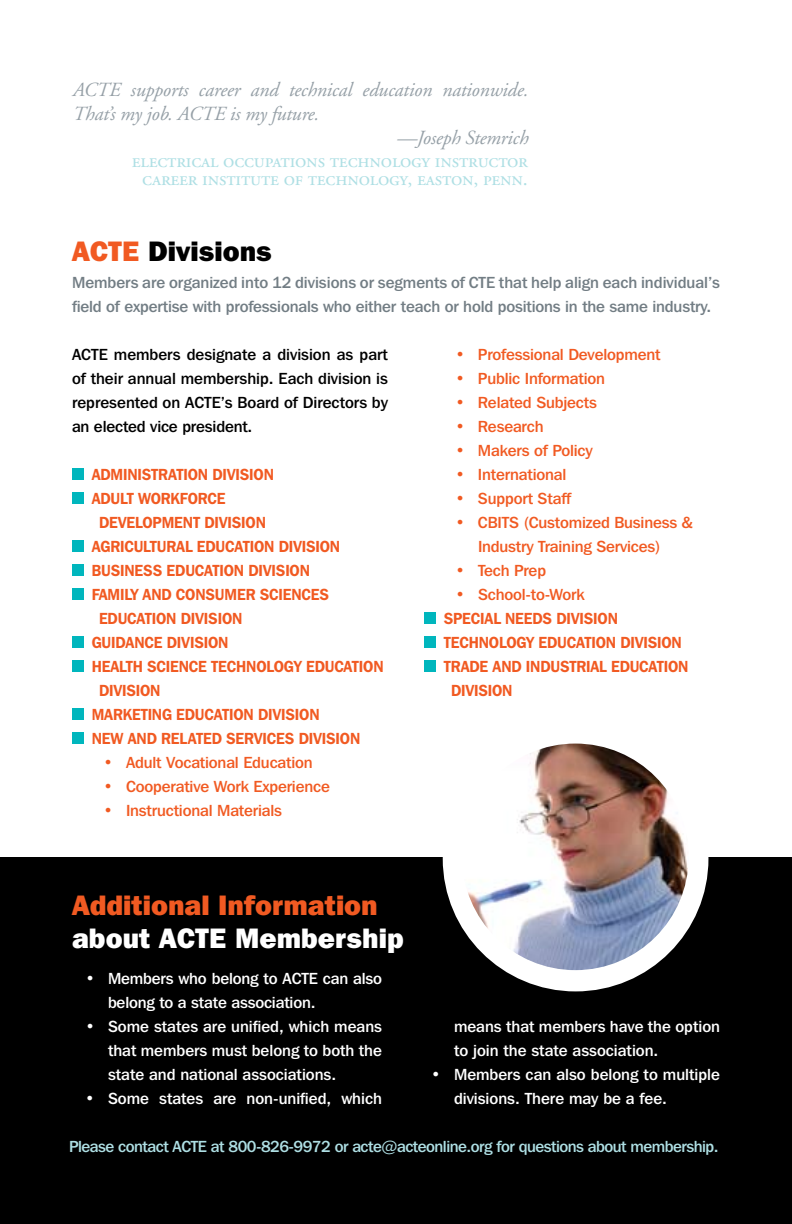
<style>
.page{position:relative;width:792px;height:1224px;background:#fff}
.page>*{position:absolute;margin:0;border:0;box-sizing:border-box;transform-origin:0 0}
.t1{font:800 28px "Franklin Gothic IT Cby BT";color:#f15a22}
.t2{font:800 28px "Franklin Gothic IT Cby BT";color:#fff}
.t3{font:800 28px "Franklin Gothic IT Cby BT";color:#000}
.t4{font:italic 20px "Adobe Garamond";letter-spacing:-.01em;color:#96a0a7}
.t5{font:20px/18px "Adobe Garamond Regular SC";letter-spacing:-.01em;color:#aedfe4;text-align:center}
.t6{font:600 16px "Franklin Gothic IT Cby BT";letter-spacing:-.01em;color:#f15a22;scale:.93 1}
.t7{font:500 16px/24px "Franklin Gothic IT Cby BT";color:#fff}
.t8{font:500 16px/24px "Franklin Gothic IT Cby BT";letter-spacing:-.01em;color:#f15a22;text-align:center}
.t9{font:500 16px/24px "Franklin Gothic IT Cby BT";letter-spacing:-.01em;color:#727d84}
.t10{font:500 16px/24px "Franklin Gothic IT Cby BT";color:#000;text-align:justify}
.t11{font:500 16px "Franklin Gothic IT Cby BT";letter-spacing:-.03em;color:#aedfe4}
.s1{color:#f15a22}
</style>
<div class="page">
<div style="left:0;top:857px;width:792px;height:367px;background:#000"></div>
<div style="left:72px;top:469px;width:11px;height:11px;background:#00b6bd"></div>
<div style="left:72px;top:493px;width:11px;height:11px;background:#00b6bd"></div>
<div style="left:72px;top:541px;width:11px;height:11px;background:#00b6bd"></div>
<div style="left:72px;top:565px;width:11px;height:11px;background:#00b6bd"></div>
<div style="left:72px;top:589px;width:11px;height:11px;background:#00b6bd"></div>
<div style="left:72px;top:637px;width:11px;height:11px;background:#00b6bd"></div>
<div style="left:72px;top:661px;width:11px;height:11px;background:#00b6bd"></div>
<div style="left:72px;top:709px;width:11px;height:11px;background:#00b6bd"></div>
<div style="left:72px;top:733px;width:11px;height:11px;background:#00b6bd"></div>
<div style="left:424px;top:613px;width:11px;height:11px;background:#00b6bd"></div>
<div style="left:424px;top:637px;width:11px;height:11px;background:#00b6bd"></div>
<div style="left:424px;top:661px;width:11px;height:11px;background:#00b6bd"></div>
<div style="left:443px;top:726px;width:265px;height:265px;background:#fff;border-radius:50%"></div>
<img style="left:462px;top:744px;width:227px;height:226px;border-radius:50%">
<p class="t4" style="left:72px;top:79px;width:457px">ACTE supports career and technical education nationwide.</p>
<p class="t4" style="left:72px;top:103px;width:248px">That’s my job. ACTE is my future.</p>
<p class="t4" style="left:396px;top:127px;width:133px">—Joseph Stemrich</p>
<p class="t5" style="left:132px;top:152px;width:398px">electrical occupations technology instructor career institute of technology, easton, penn.</p>
<h1 class="t3" style="left:72px;top:233px;width:201px"><span class="s1">ACTE</span> Divisions</h1>
<p class="t9" style="left:72px;top:270px;width:649px">Members are organized into 12 divisions or segments of CTE that help align each individual’s field of expertise with professionals who either teach or hold positions in the same industry.</p>
<p class="t10" style="left:72px;top:342px;width:318px">ACTE members designate a division as part of their annual membership. Each division is represented on ACTE’s Board of Directors by an elected vice president.</p>
<p class="t6" style="left:92px;top:464px;width:197px">ADMINISTRATION DIVISION</p>
<p class="t6" style="left:92px;top:488px;width:145px">ADULT WORKFORCE</p>
<p class="t6" style="left:99px;top:512px;width:181px">DEVELOPMENT DIVISION</p>
<p class="t6" style="left:92px;top:536px;width:269px">AGRICULTURAL EDUCATION DIVISION</p>
<p class="t6" style="left:92px;top:560px;width:236px">BUSINESS EDUCATION DIVISION</p>
<p class="t6" style="left:92px;top:584px;width:257px">FAMILY AND CONSUMER SCIENCES</p>
<p class="t6" style="left:99px;top:608px;width:156px">EDUCATION DIVISION</p>
<p class="t6" style="left:92px;top:632px;width:148px">GUIDANCE DIVISION</p>
<p class="t6" style="left:92px;top:656px;width:315px">HEALTH SCIENCE TECHNOLOGY EDUCATION</p>
<p class="t6" style="left:99px;top:680px;width:68px">DIVISION</p>
<p class="t6" style="left:92px;top:704px;width:247px">MARKETING EDUCATION DIVISION</p>
<p class="t6" style="left:92px;top:728px;width:290px">NEW AND RELATED SERVICES DIVISION</p>
<p class="t8" style="left:103px;top:750px;width:211px">• Adult Vocational Education</p>
<p class="t8" style="left:103px;top:774px;width:228px">• Cooperative Work Experience</p>
<p class="t8" style="left:103px;top:798px;width:180px">• Instructional Materials</p>
<p class="t8" style="left:455px;top:342px;width:207px">• Professional Development</p>
<p class="t8" style="left:455px;top:366px;width:151px">• Public Information</p>
<p class="t8" style="left:455px;top:390px;width:143px">• Related Subjects</p>
<p class="t8" style="left:455px;top:414px;width:90px">• Research</p>
<p class="t8" style="left:455px;top:438px;width:139px">• Makers of Policy</p>
<p class="t8" style="left:455px;top:462px;width:113px">• International</p>
<p class="t8" style="left:455px;top:486px;width:117px">• Support Staff</p>
<p class="t8" style="left:455px;top:510px;width:239px">• CBITS (Customized Business &amp;<br>Industry Training Services)</p>
<p class="t8" style="left:455px;top:558px;width:92px">• Tech Prep</p>
<p class="t8" style="left:455px;top:582px;width:131px">• School-to-Work</p>
<p class="t6" style="left:444px;top:608px;width:189px">SPECIAL NEEDS DIVISION</p>
<p class="t6" style="left:444px;top:632px;width:258px">TECHNOLOGY EDUCATION DIVISION</p>
<p class="t6" style="left:444px;top:656px;width:265px">TRADE AND INDUSTRIAL EDUCATION</p>
<p class="t6" style="left:451px;top:680px;width:68px">DIVISION</p>
<h1 class="t1" style="left:72px;top:887px;width:307px">Additional Information</h1>
<h1 class="t2" style="left:72px;top:920px;width:334px">about ACTE Membership</h1>
<p class="t7" style="left:108px;top:966px;width:276px;text-indent:-23px">• Members who belong to ACTE can also belong to a state association.</p>
<p class="t7" style="left:108px;top:1014px;width:276px;text-align:justify;text-indent:-23px">• Some states are unified, which means that members must belong to both the state and national associations.</p>
<p class="t7" style="left:85px;top:1086px;width:298px">• Some states are non-unified, which</p>
<p class="t7" style="left:454px;top:1014px;width:268px">means that members have the option to join the state association.</p>
<p class="t7" style="left:454px;top:1062px;width:268px;text-indent:-23px">• Members can also belong to multiple divisions. There may be a fee.</p>
<p class="t11" style="left:69px;top:1136px;width:651px">Please contact ACTE at 800-826-9972 or acte@acteonline.org for questions about membership.</p>
</div>
